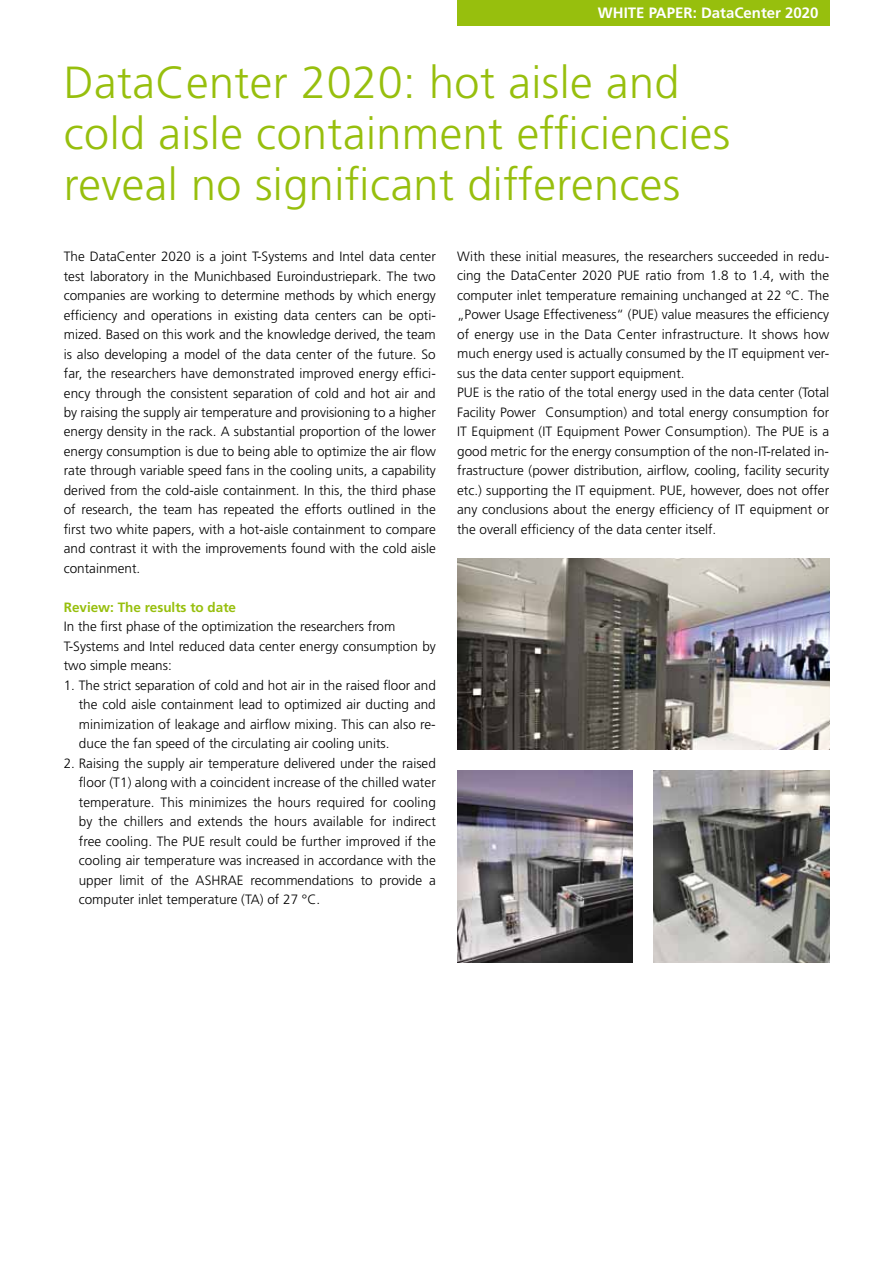
<style>
.page{position:relative;width:893px;height:1263px;background:#fff}
.page>*{position:absolute;margin:0;border:0;box-sizing:border-box;transform-origin:0 0}
.t1{font:300 45px/51px "Frutiger LT Std";letter-spacing:.01em;color:#97bf0d}
.t2{font:700 15px "Frutiger LT Std";color:#fff}
.t3{font:300 13.5px/19.5px "Frutiger LT Std";color:#000;text-align:justify}
.t4{font:700 13.5px "Frutiger LT Std";color:#97bf0d}
</style>
<div class="page">
<div style="left:457px;top:0;width:372px;height:26px;background:#97bf0d"></div>
<img style="left:457px;top:558px;width:372px;height:191px">
<img style="left:654px;top:771px;width:175px;height:191px">
<img style="left:457px;top:771px;width:175px;height:191px">
<p class="t2" style="left:598px;top:4px;width:222px">WHITE PAPER: DataCenter 2020</p>
<h1 class="t1" style="left:64px;top:57px;width:668px">DataCenter 2020: hot aisle and cold aisle containment efficiencies reveal no significant differences</h1>
<p class="t3" style="left:64px;top:247px;width:374px">The DataCenter 2020 is a joint T-Systems and Intel data center test laboratory in the Munichbased Euroindustriepark. The two companies are working to determine methods by which energy efficiency and operations in existing data centers can be opti&shy;mized. Based on this work and the knowledge derived, the team is also developing a model of the data center of the future. So far, the researchers have demonstrated improved energy effici&shy;ency through the consistent separation of cold and hot air and by raising the supply air temperature and provisioning to a higher energy density in the rack. A substantial proportion of the lower energy consumption is due to being able to optimize the air flow rate through variable speed fans in the cooling units, a capability derived from the cold-aisle containment. In this, the third phase of research, the team has repeated the efforts outlined in the first two white papers, with a hot-aisle containment to compare and contrast it with the improvements found with the cold aisle containment.</p>
<p class="t4" style="left:64px;top:599px;width:174px">Review: The results to date</p>
<p class="t3" style="left:64px;top:617px;width:374px;text-align:left">In the first phase of the optimization the researchers from<br>T-Systems and Intel reduced data center energy consumption by two simple means:</p>
<p class="t3" style="left:79px;top:676px;width:359px;text-indent:-15px">1. The strict separation of cold and hot air in the raised floor and the cold aisle containment lead to optimized air ducting and minimization of leakage and airflow mixing. This can also re&shy;duce the fan speed of the circulating air cooling units.</p>
<p class="t3" style="left:79px;top:754px;width:359px;text-indent:-15px">2. Raising the supply air temperature delivered under the raised floor (T1) along with a coincident increase of the chilled water temperature. This minimizes the hours required for cooling by the chillers and extends the hours available for indirect free cooling. The PUE result could be further improved if the cooling air temperature was increased in accordance with the upper limit of the ASHRAE recommendations to provide a computer inlet temperature (TA) of 27 °C.</p>
<p class="t3" style="left:457px;top:247px;width:374px;text-align:left">With these initial measures, the researchers succeeded in redu&shy;cing the DataCenter 2020 PUE ratio from 1.8 to 1.4, with the computer inlet temperature remaining unchanged at 22 °C. The „Power Usage Effectiveness“ (PUE) value measures the efficiency of energy use in the Data Center infrastructure. It shows how much energy used is actually consumed by the IT equipment ver&shy;sus the data center support equipment.<br>PUE is the ratio of the total energy used in the data center (Total Facility Power Consumption) and total energy consumption for IT Equipment (IT Equipment Power Consumption). The PUE is a good metric for the energy consumption of the non-IT-related in&shy;frastructure (power distribution, airflow, cooling, facility security etc.) supporting the IT equipment. PUE, however, does not offer any conclusions about the energy efficiency of IT equipment or the overall efficiency of the data center itself.</p>
</div>
